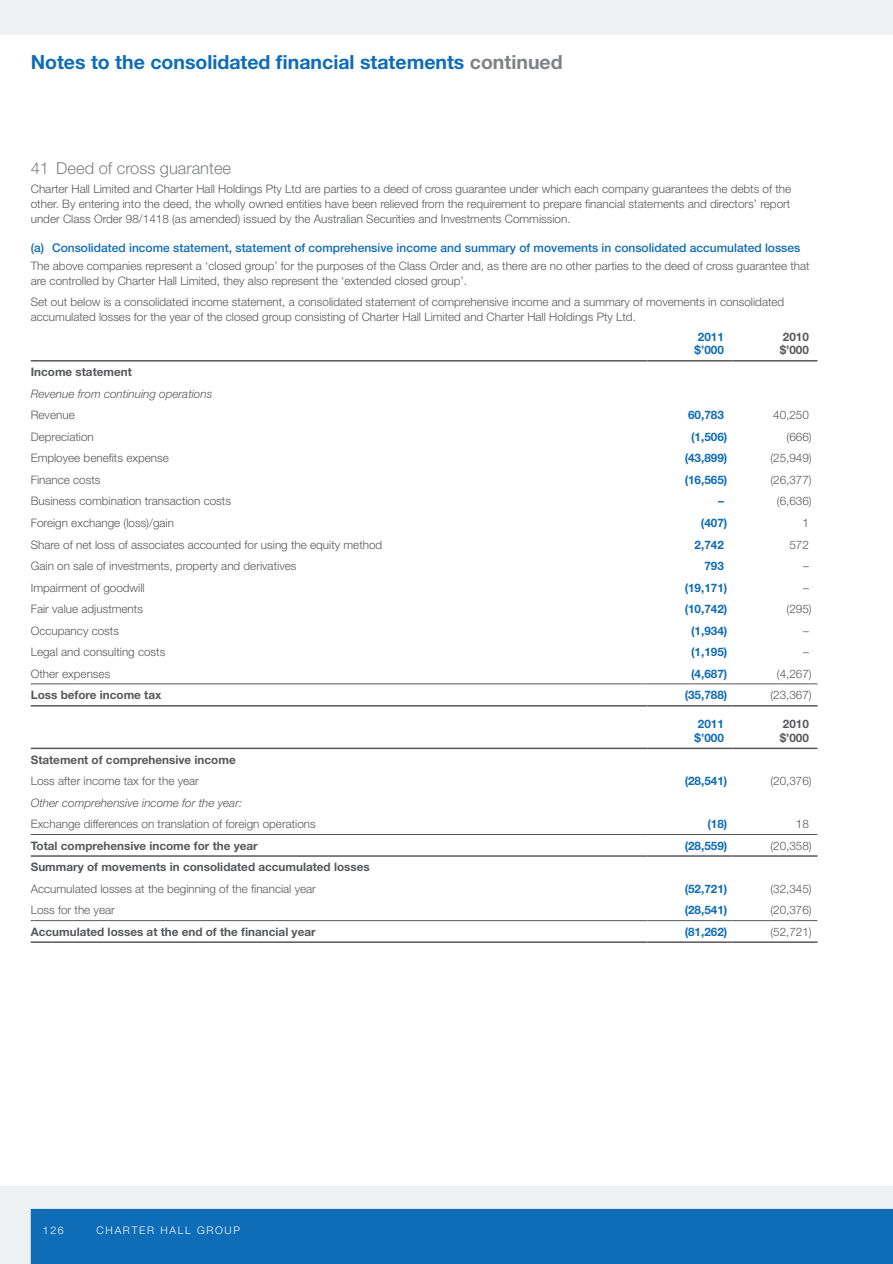
<style>
.page{position:relative;width:893px;height:1264px;background:#f0f1f2}
.page>*{position:absolute;margin:0;border:0;box-sizing:border-box;transform-origin:0 0}
.t1{font:700 19.5px "Helvetica Neue";color:#0f6cb6}
.t2{font:300 16.5px "Helvetica Neue";color:#808285}
.t3{font:500 12px "Helvetica Neue";color:#0f6cb6}
.t4{font:300 11.7px/15px "Helvetica Neue";color:#57585a}
.t5{font:700 11.7px/13.5px "Helvetica Neue";color:#57585a}
.t6{font:700 11.7px/13.5px "Helvetica Neue";color:#0f6cb6}
.t7{font:italic 300 11.7px "Helvetica Neue";color:#57585a}
.t8{font:300 10.5px "Helvetica Neue";letter-spacing:.16em;color:#fff}
.s1{color:#808285}
</style>
<div class="page">
<div style="left:0;top:35px;width:893px;height:1150px;background:#fff"></div>
<div style="left:31px;top:1209px;width:862px;height:55px;background:#0f6cb6"></div>
<hr style="left:31px;top:683px;width:616px;height:1px;background:#57585a">
<hr style="left:647px;top:683px;width:85px;height:1px;background:#57585a">
<hr style="left:732px;top:683px;width:85px;height:1px;background:#57585a">
<hr style="left:31px;top:705px;width:616px;height:1px;background:#57585a">
<hr style="left:647px;top:705px;width:85px;height:1px;background:#57585a">
<hr style="left:732px;top:705px;width:85px;height:1px;background:#57585a">
<hr style="left:31px;top:360px;width:616px;height:1px;background:#57585a">
<hr style="left:647px;top:360px;width:85px;height:1px;background:#57585a">
<hr style="left:732px;top:360px;width:85px;height:1px;background:#57585a">
<hr style="left:31px;top:920px;width:616px;height:1px;background:#57585a">
<hr style="left:647px;top:920px;width:85px;height:1px;background:#57585a">
<hr style="left:732px;top:920px;width:85px;height:1px;background:#57585a">
<hr style="left:31px;top:941px;width:616px;height:2px;background:#57585a">
<hr style="left:647px;top:941px;width:85px;height:2px;background:#57585a">
<hr style="left:732px;top:941px;width:85px;height:2px;background:#57585a">
<hr style="left:31px;top:834px;width:616px;height:1px;background:#57585a">
<hr style="left:647px;top:834px;width:85px;height:1px;background:#57585a">
<hr style="left:732px;top:834px;width:85px;height:1px;background:#57585a">
<hr style="left:31px;top:855px;width:616px;height:2px;background:#57585a">
<hr style="left:647px;top:855px;width:85px;height:2px;background:#57585a">
<hr style="left:732px;top:855px;width:85px;height:2px;background:#57585a">
<hr style="left:647px;top:747px;width:85px;height:2px;background:#57585a">
<hr style="left:732px;top:747px;width:85px;height:2px;background:#57585a">
<hr style="left:31px;top:747px;width:616px;height:2px;background:#57585a">
<h1 class="t1" style="left:31px;top:50px;width:533px">Notes to the consolidated financial statements <span class="s1">continued</span></h1>
<h2 class="t2" style="left:31px;top:158px;width:202px">41 Deed of cross guarantee</h2>
<p class="t4" style="left:31px;top:181px;width:762px;text-align:justify">Charter Hall Limited and Charter Hall Holdings Pty Ltd are parties to a deed of cross guarantee under which each company guarantees the debts of the other. By entering into the deed, the wholly owned entities have been relieved from the requirement to prepare financial statements and directors’ report under Class Order 98/1418 (as amended) issued by the Australian Securities and Investments Commission.</p>
<p class="t3" style="left:31px;top:240px;width:771px">(a) Consolidated income statement, statement of comprehensive income and summary of movements in consolidated accumulated losses</p>
<p class="t4" style="left:31px;top:258px;width:780px">The above companies represent a ‘closed group’ for the purposes of the Class Order and, as there are no other parties to the deed of cross guarantee that are controlled by Charter Hall Limited, they also represent the ‘extended closed group’.</p>
<p class="t4" style="left:31px;top:294px;width:755px">Set out below is a consolidated income statement, a consolidated statement of comprehensive income and a summary of movements in consolidated accumulated losses for the year of the closed group consisting of Charter Hall Limited and Charter Hall Holdings Pty Ltd.</p>
<p class="t6" style="left:695px;top:330px;width:31px">2011 $’000</p>
<p class="t5" style="left:780px;top:330px;width:31px">2010 $’000</p>
<p class="t5" style="left:31px;top:365px;width:103px">Income statement</p>
<p class="t7" style="left:31px;top:387px;width:183px">Revenue from continuing operations</p>
<p class="t4" style="left:31px;top:407px;width:46px">Revenue</p>
<p class="t6" style="left:688px;top:408px;width:37px">60,783</p>
<p class="t4" style="left:773px;top:407px;width:37px">40,250</p>
<p class="t4" style="left:31px;top:429px;width:65px">Depreciation</p>
<p class="t6" style="left:691px;top:430px;width:38px">(1,506)</p>
<p class="t4" style="left:787px;top:429px;width:27px">(666)</p>
<p class="t4" style="left:31px;top:450px;width:140px">Employee benefits expense</p>
<p class="t6" style="left:685px;top:451px;width:44px">(43,899)</p>
<p class="t4" style="left:770px;top:450px;width:43px">(25,949)</p>
<p class="t4" style="left:31px;top:472px;width:71px">Finance costs</p>
<p class="t6" style="left:685px;top:473px;width:44px">(16,565)</p>
<p class="t4" style="left:770px;top:472px;width:43px">(26,377)</p>
<p class="t4" style="left:31px;top:493px;width:202px">Business combination transaction costs</p>
<p class="t6" style="left:718px;top:494px;width:7px">–</p>
<p class="t4" style="left:777px;top:493px;width:36px">(6,636)</p>
<p class="t4" style="left:31px;top:515px;width:145px">Foreign exchange (loss)/gain</p>
<p class="t6" style="left:701px;top:516px;width:28px">(407)</p>
<p class="t4" style="left:802px;top:515px;width:8px">1</p>
<p class="t4" style="left:31px;top:536px;width:353px">Share of net loss of associates accounted for using the equity method</p>
<p class="t6" style="left:695px;top:537px;width:31px">2,742</p>
<p class="t4" style="left:789px;top:536px;width:21px">572</p>
<p class="t4" style="left:31px;top:558px;width:267px">Gain on sale of investments, property and derivatives</p>
<p class="t6" style="left:704px;top:559px;width:21px">793</p>
<p class="t4" style="left:803px;top:558px;width:7px">–</p>
<p class="t4" style="left:31px;top:579px;width:115px">Impairment of goodwill</p>
<p class="t6" style="left:685px;top:580px;width:44px">(19,171)</p>
<p class="t4" style="left:803px;top:579px;width:7px">–</p>
<p class="t4" style="left:31px;top:601px;width:114px">Fair value adjustments</p>
<p class="t6" style="left:685px;top:602px;width:44px">(10,742)</p>
<p class="t4" style="left:787px;top:601px;width:27px">(295)</p>
<p class="t4" style="left:31px;top:623px;width:90px">Occupancy costs</p>
<p class="t6" style="left:691px;top:623px;width:38px">(1,934)</p>
<p class="t4" style="left:803px;top:623px;width:7px">–</p>
<p class="t4" style="left:31px;top:644px;width:136px">Legal and consulting costs</p>
<p class="t6" style="left:691px;top:645px;width:38px">(1,195)</p>
<p class="t4" style="left:803px;top:644px;width:7px">–</p>
<p class="t4" style="left:31px;top:666px;width:81px">Other expenses</p>
<p class="t6" style="left:691px;top:666px;width:38px">(4,687)</p>
<p class="t4" style="left:777px;top:666px;width:36px">(4,267)</p>
<p class="t5" style="left:31px;top:688px;width:132px">Loss before income tax</p>
<p class="t6" style="left:685px;top:688px;width:44px">(35,788)</p>
<p class="t4" style="left:770px;top:687px;width:43px">(23,367)</p>
<p class="t6" style="left:695px;top:717px;width:31px">2011 $’000</p>
<p class="t5" style="left:780px;top:717px;width:31px">2010 $’000</p>
<p class="t5" style="left:31px;top:752px;width:206px">Statement of comprehensive income</p>
<p class="t4" style="left:31px;top:773px;width:170px">Loss after income tax for the year</p>
<p class="t6" style="left:685px;top:774px;width:44px">(28,541)</p>
<p class="t4" style="left:770px;top:773px;width:43px">(20,376)</p>
<p class="t7" style="left:31px;top:795px;width:213px">Other comprehensive income for the year:</p>
<p class="t4" style="left:31px;top:816px;width:287px">Exchange differences on translation of foreign operations</p>
<p class="t6" style="left:707px;top:817px;width:21px">(18)</p>
<p class="t4" style="left:796px;top:816px;width:15px">18</p>
<p class="t5" style="left:31px;top:838px;width:229px">Total comprehensive income for the year</p>
<p class="t6" style="left:685px;top:838px;width:44px">(28,559)</p>
<p class="t4" style="left:770px;top:837px;width:43px">(20,358)</p>
<p class="t5" style="left:31px;top:860px;width:340px">Summary of movements in consolidated accumulated losses</p>
<p class="t4" style="left:31px;top:881px;width:287px">Accumulated losses at the beginning of the financial year</p>
<p class="t6" style="left:685px;top:881px;width:44px">(52,721)</p>
<p class="t4" style="left:770px;top:881px;width:43px">(32,345)</p>
<p class="t4" style="left:31px;top:902px;width:86px">Loss for the year</p>
<p class="t6" style="left:685px;top:903px;width:44px">(28,541)</p>
<p class="t4" style="left:770px;top:902px;width:43px">(20,376)</p>
<p class="t5" style="left:31px;top:924px;width:286px">Accumulated losses at the end of the financial year</p>
<p class="t6" style="left:685px;top:924px;width:44px">(81,262)</p>
<p class="t4" style="left:770px;top:924px;width:43px">(52,721)</p>
<p class="t8" style="left:43px;top:1224px;width:22px">126</p>
<p class="t8" style="left:97px;top:1224px;width:145px">Charter hall Group</p>
</div>
